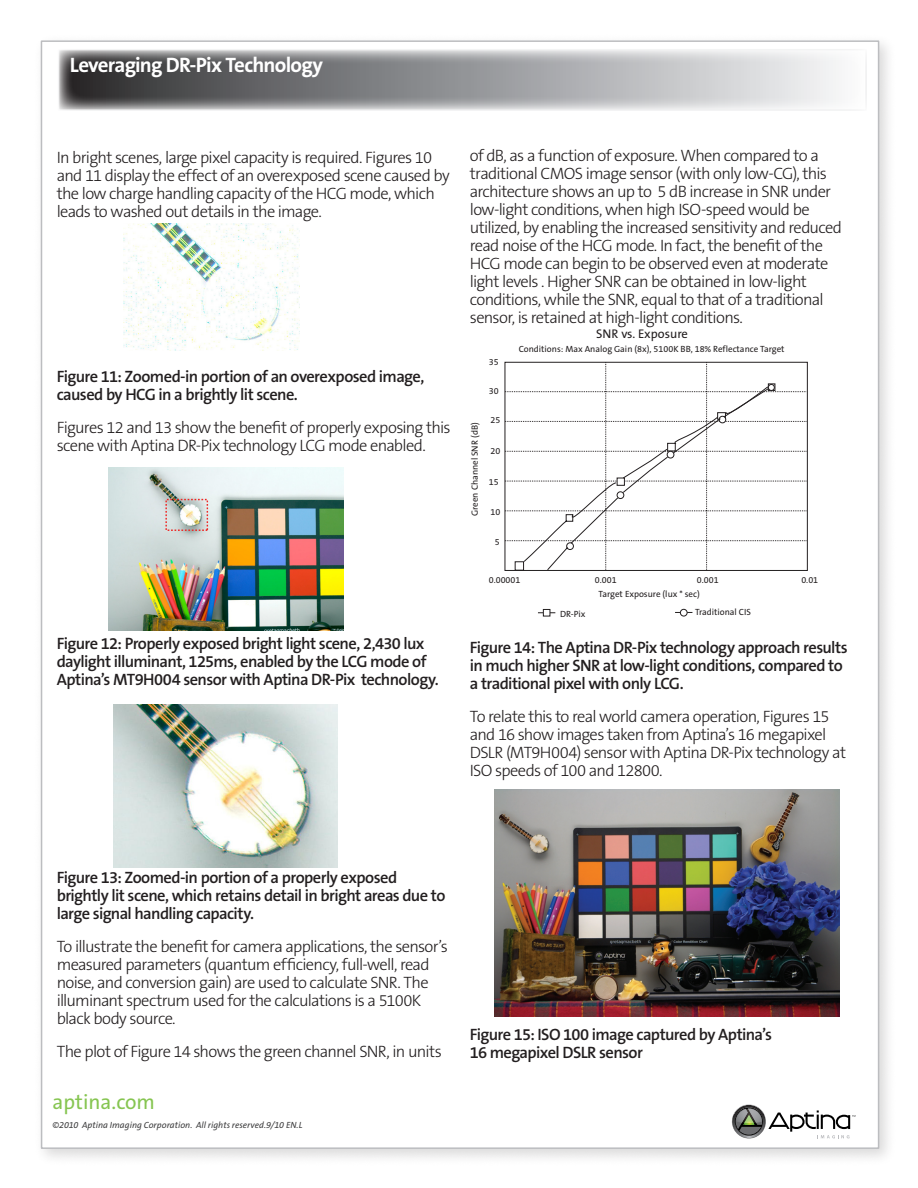
<style>
.page{position:relative;width:918px;height:1188px;background:#fff}
.page>*{position:absolute;margin:0;border:0;box-sizing:border-box;transform-origin:0 0}
.Body_Copy{font:700 21px "The Sans B7";letter-spacing:-.035em;color:#fff}
.t1{font:21px "The Sans B5 Plain";color:#86c551}
.t2{font:300 16.5px/18px "The Sans B3";letter-spacing:-.04em;color:#231f20}
.t3{font:600 16.5px/18px "The Sans B6";letter-spacing:-.035em;color:#231f20}
.t4{font:12.6px "The Sans B5 Plain";color:#231f20}
.t5{font:9px "The Sans B5 Plain";color:#231f20}
.t6{font:italic 9px "The Sans B5 Plain";letter-spacing:.005em;color:#3e3e3f}
</style>
<div class="page">
<div style="left:34px;top:33px;width:864px;height:1134px;background:#231f20;opacity:.17"></div>
<div style="left:41px;top:41px;width:838px;height:1107px;background:#fff"></div>
<img style="left:745px;top:1104px;width:8px;height:35px">
<svg style="left:732px;top:1105px;width:123px;height:33px"></svg>
<svg style="left:61px;top:52px;width:778px;height:56px;background:#9a9a9c"></svg>
<div style="left:58px;top:49px;width:809px;height:62px;border:2px solid #bcbdc0"></div>
<img style="left:124px;top:224px;width:175px;height:127px">
<img style="left:114px;top:704px;width:224px;height:163px">
<svg style="left:504px;top:361px;width:304px;height:253px"></svg>
<svg style="left:505px;top:362px;width:302px;height:209px"></svg>
<div style="left:680px;top:609px;width:7px;height:7px;background:#fff;border-radius:50%"></div>
<div style="left:680px;top:609px;width:8px;height:8px;border:1px solid #231f20;border-radius:50%"></div>
<div style="left:543px;top:609px;width:7px;height:7px;background:#fff"></div>
<div style="left:543px;top:609px;width:7px;height:8px;border:1px solid #231f20"></div>
<img style="left:108px;top:467px;width:235px;height:163px">
<div style="left:165px;top:499px;width:43px;height:32px;border:1px dashed #ee2826"></div>
<img style="left:494px;top:789px;width:345px;height:227px">
<p class="Body_Copy" style="left:63px;top:50px;width:274px">An Objective Look at FSI and BSI</p>
<p class="Body_Copy" style="left:70px;top:54px;width:255px">Leveraging DR-Pix Technology</p>
<p class="t2" style="left:57px;top:149px;width:395px">In bright scenes, large pixel capacity is required. Figures 10 and 11 display the effect of an overexposed scene caused by the low charge handling capacity of the HCG mode, which leads to washed out details in the image.</p>
<p class="t3" style="left:57px;top:368px;width:369px">Figure 11: Zoomed-in portion of an overexposed image, caused by HCG in a brightly lit scene.</p>
<p class="t2" style="left:57px;top:419px;width:395px">Figures 12 and 13 show the benefit of properly exposing this scene with Aptina DR-Pix technology LCG mode enabled.</p>
<p class="t3" style="left:57px;top:635px;width:384px">Figure 12: Properly exposed bright light scene, 2,430 lux daylight illuminant, 125ms, enabled by the LCG mode of<br>Aptina’s MT9H004 sensor with Aptina DR-Pix technology.</p>
<p class="t2" style="left:470px;top:146px;width:374px">of dB, as a function of exposure. When compared to a traditional CMOS image sensor (with only low-CG), this architecture shows an up to 5 dB increase in SNR under low-light conditions, when high ISO-speed would be utilized, by enabling the increased sensitivity and reduced read noise of the HCG mode. In fact, the benefit of the HCG mode can begin to be observed even at moderate light levels . Higher SNR can be obtained in low-light conditions, while the SNR, equal to that of a traditional sensor, is retained at high-light conditions.</p>
<p class="t5" style="left:470px;top:516px;width:95px;rotate:-90deg">Green Channel SNR (dB)</p>
<p class="t5" style="left:489px;top:357px;width:11px">35</p>
<p class="t5" style="left:489px;top:386px;width:11px">30</p>
<p class="t5" style="left:491px;top:415px;width:11px">25</p>
<p class="t5" style="left:491px;top:446px;width:11px">20</p>
<p class="t5" style="left:489px;top:477px;width:11px">15</p>
<p class="t5" style="left:491px;top:507px;width:11px">10</p>
<p class="t5" style="left:495px;top:537px;width:6px">5</p>
<p class="t4" style="left:596px;top:327px;width:93px">SNR vs. Exposure</p>
<p class="t5" style="left:519px;top:344px;width:267px">Conditions: Max Analog Gain (8x), 5100K BB, 18% Reflectance Target</p>
<p class="t5" style="left:489px;top:575px;width:33px">0.00001</p>
<p class="t5" style="left:595px;top:575px;width:23px">0.001</p>
<p class="t5" style="left:697px;top:575px;width:23px">0.001</p>
<p class="t5" style="left:801px;top:575px;width:18px">0.01</p>
<p class="t5" style="left:599px;top:589px;width:103px">Target Exposure (lux * sec)</p>
<p class="t5" style="left:560px;top:609px;width:27px">DR-Pix</p>
<p class="t5" style="left:695px;top:607px;width:57px">Traditional CIS</p>
<p class="t3" style="left:470px;top:638px;width:379px">Figure 14: The Aptina DR-Pix technology approach results in much higher SNR at low-light conditions, compared to a traditional pixel with only LCG.</p>
<p class="t2" style="left:470px;top:707px;width:378px">To relate this to real world camera operation, Figures 15 and 16 show images taken from Aptina’s 16 megapixel DSLR (MT9H004) sensor with Aptina DR-Pix technology at ISO speeds of 100 and 12800.</p>
<p class="t3" style="left:57px;top:869px;width:390px">Figure 13: Zoomed-in portion of a properly exposed brightly lit scene, which retains detail in bright areas due to large signal handling capacity.</p>
<p class="t2" style="left:57px;top:938px;width:393px">To illustrate the benefit for camera applications, the sensor’s measured parameters (quantum efficiency, full-well, read noise, and conversion gain) are used to calculate SNR. The illuminant spectrum used for the calculations is a 5100K black body source.</p>
<p class="t2" style="left:57px;top:1043px;width:387px">The plot of Figure 14 shows the green channel SNR, in units</p>
<p class="t1" style="left:53px;top:1090px;width:104px">aptina.com</p>
<p class="t6" style="left:53px;top:1120px;width:251px">©2010 Aptina Imaging Corporation. All rights reserved.9/10 EN.L</p>
<p class="t3" style="left:470px;top:1025px;width:304px">Figure 15: ISO 100 image captured by Aptina’s<br>16 megapixel DSLR sensor</p>
</div>
